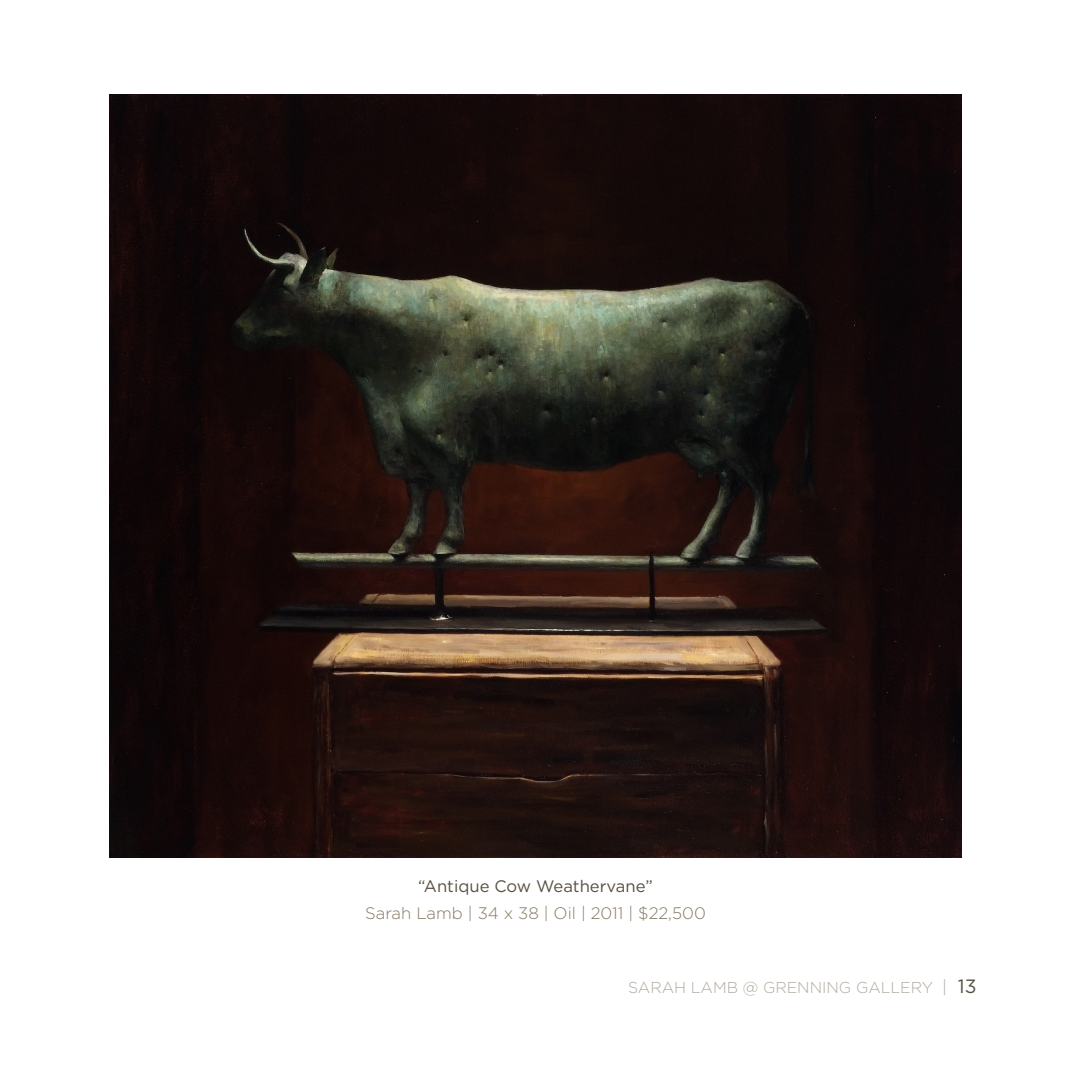
<style>
.page{position:relative;width:1071px;height:1071px;background:#fff}
.page>*{position:absolute;margin:0;border:0;box-sizing:border-box;transform-origin:0 0}
.t1{font:300 16.62px "Gotham";color:#867963}
.t2{font:16.62px "Gotham";color:#595040}
.t3{font:300 15.75px "Gotham";color:#b1aaa0}
.s1{font-size:17.5px}
.s2{font-weight:400;font-size:19.25px;color:#595040}
</style>
<div class="page">
<img style="left:109px;top:94px;width:853px;height:764px">
<p class="t2" style="left:418px;top:876px;width:236px">“Antique Cow Weathervane”</p>
<p class="t1" style="left:365px;top:902px;width:342px">Sarah Lamb | 34 x 38 | Oil | 2011 | $22,500</p>
<p class="t3" style="left:628px;top:978px;width:350px">SARAH LAMB @ GRENNING GALLERY <span class="s1">|</span> <span class="s2">13</span></p>
</div>
